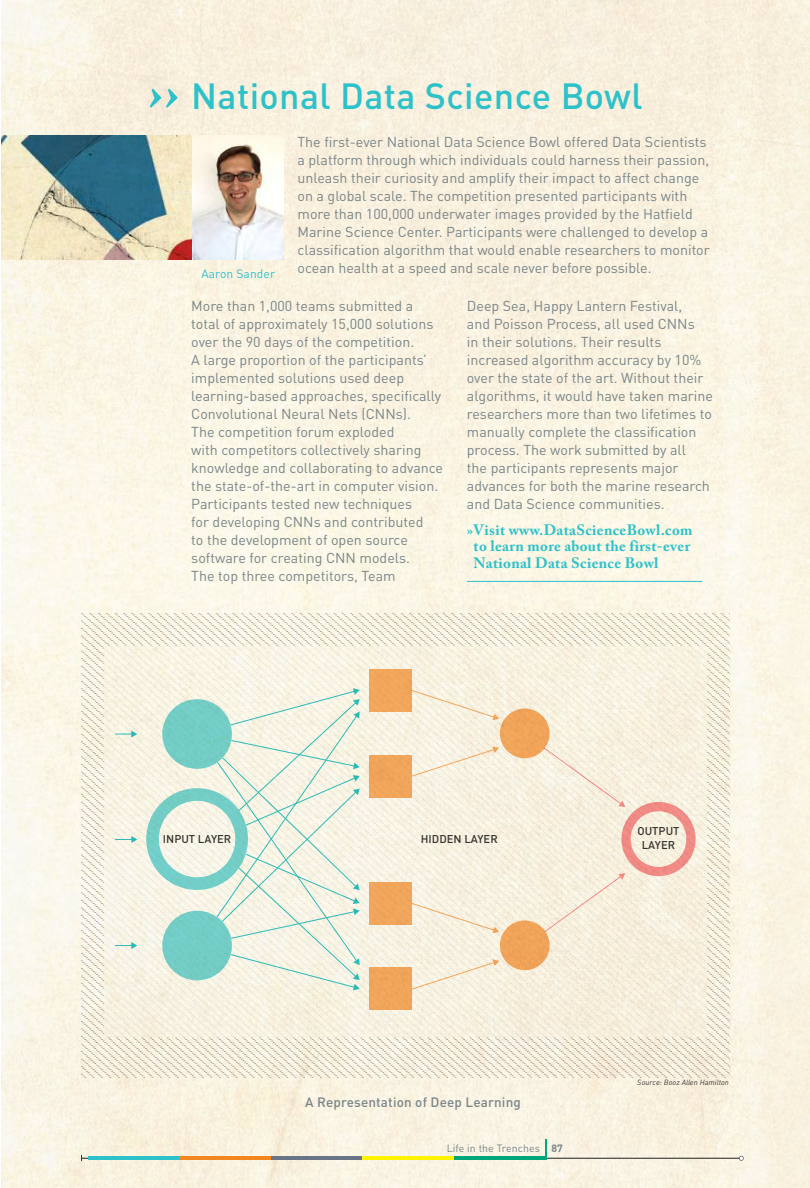
<style>
.page{position:relative;width:810px;height:1188px;background:#fff}
.page>*{position:absolute;margin:0;border:0;box-sizing:border-box;transform-origin:0 0}
.t1{font:italic 700 63px "Adobe Caslon Pro";color:#2dc1c9}
.t2{font:500 36px "DINOT";letter-spacing:.01em;color:#2dc1c9}
.t3{font:700 15px/16.5px "Adobe Caslon Pro";letter-spacing:.02em;color:#2dc1c9}
.t4{font:14.25px/18px "DINOT";color:#7a8689}
.t5{font:500 13.5px "DINOT";letter-spacing:.01em;color:#7a8689}
.t6{font:12px "DINOT";letter-spacing:.01em;color:#2dc1c9}
.t7{font:500 11.25px/14.1px "DINOT";color:#373634;text-align:center}
.t8{font:10.5px "DINOT";letter-spacing:.01em;color:#7a8689}
.t9{font:italic 7.5px "DINOT";letter-spacing:.01em;color:#373634}
.s1{font-weight:600}
.s2{font-weight:700}
</style>
<div class="page">
<img style="left:2px;top:0;width:808px;height:1188px">
<img style="left:1px;top:135px;width:192px;height:125px">
<img style="left:193px;top:135px;width:91px;height:125px">
<svg style="left:82px;top:614px;width:647px;height:463px;background:#efeada"></svg>
<div style="left:104px;top:647px;width:603px;height:390px;background:linear-gradient(to right,#f7f3e4,#f6efdd)"></div>
<div style="left:500px;top:709px;width:50px;height:49px;background:#f0a559;border-radius:50%"></div>
<div style="left:500px;top:920px;width:50px;height:50px;background:#f0a459;border-radius:50%"></div>
<div style="left:369px;top:669px;width:43px;height:43px;background:#f2a75b"></div>
<div style="left:369px;top:755px;width:43px;height:42px;background:#f0a65b"></div>
<div style="left:369px;top:882px;width:43px;height:43px;background:#f1a65b"></div>
<div style="left:369px;top:968px;width:43px;height:42px;background:#f1a55a"></div>
<svg style="left:412px;top:690px;width:87px;height:30px;background:#f6eedb"></svg>
<svg style="left:412px;top:746px;width:87px;height:30px;background:#f6eedd"></svg>
<svg style="left:412px;top:903px;width:87px;height:30px;background:#f6eddb"></svg>
<svg style="left:412px;top:959px;width:87px;height:30px;background:#f6eedb"></svg>
<svg style="left:146px;top:688px;width:214px;height:303px;background:#daeadd"></svg>
<svg style="left:544px;top:748px;width:152px;height:184px;background:#f5e7d7"></svg>
<svg style="left:115px;top:731px;width:22px;height:7px"></svg>
<svg style="left:115px;top:836px;width:22px;height:7px"></svg>
<svg style="left:115px;top:942px;width:22px;height:7px"></svg>
<hr style="left:467px;top:581px;width:235px;height:1px;background:#2dc1c9">
<hr style="left:81px;top:1158px;width:660px;height:1px;background:#373634">
<svg style="left:739px;top:1156px;width:5px;height:5px"></svg>
<hr style="left:88px;top:1156px;width:92px;height:4px;background:#2dc1c9">
<hr style="left:271px;top:1156px;width:91px;height:4px;background:#6a7487">
<hr style="left:362px;top:1156px;width:92px;height:4px;background:#fff300">
<hr style="left:454px;top:1156px;width:92px;height:4px;background:#00a77a">
<hr style="left:545px;top:1140px;width:2px;height:20px;background:#00a77a">
<hr style="left:179px;top:1156px;width:92px;height:4px;background:#f3871f">
<h1 class="t1" style="left:148px;top:62px;width:33px">››</h1>
<h2 class="t2" style="left:191px;top:71px;width:453px">National Data Science Bowl</h2>
<p class="t4" style="left:297px;top:132px;width:414px">The first-ever National Data Science Bowl offered Data Scientists a platform through which individuals could harness their passion, unleash their curiosity and amplify their impact to affect change on a global scale. The competition presented participants with more than 100,000 underwater images provided by the Hatfield Marine Science Center. Participants were challenged to develop a classification algorithm that would enable researchers to monitor ocean health at a speed and scale never before possible.</p>
<p class="t4" style="left:191px;top:296px;width:253px">More than 1,000 teams submitted a total of approximately 15,000 solutions over the 90 days of the competition.<br>A large proportion of the participants’ implemented solutions used deep learning-based approaches, specifically Convolutional Neural Nets (CNNs).<br>The competition forum exploded<br>with competitors collectively sharing knowledge and collaborating to advance the state-of-the-art in computer vision.<br>Participants tested new techniques<br>for developing CNNs and contributed<br>to the development of open source software for creating CNN models.<br>The top three competitors, Team</p>
<p class="t4" style="left:467px;top:296px;width:248px">Deep Sea, Happy Lantern Festival,<br>and Poisson Process, all used CNNs<br>in their solutions. Their results increased algorithm accuracy by 10% over the state of the art. Without their algorithms, it would have taken marine researchers more than two lifetimes to manually complete the classification process. The work submitted by all<br>the participants represents major advances for both the marine research and Data Science communities.</p>
<p class="t6" style="left:201px;top:266px;width:75px">Aaron Sander</p>
<p class="t3" style="left:474px;top:521px;width:220px;text-indent:-7px"><span class="s1">»</span>Visit www.DataScienceBowl.com to learn more about the first-ever<br>National Data Science Bowl</p>
<p class="t7" style="left:163px;top:832px;width:70px">INPUT LAYER</p>
<p class="t7" style="left:421px;top:831px;width:78px">HIDDEN LAYER</p>
<p class="t7" style="left:638px;top:824px;width:44px">OUTPUT<br>LAYER</p>
<p class="t5" style="left:305px;top:1093px;width:217px">A Representation of Deep Learning</p>
<p class="t8" style="left:447px;top:1141px;width:118px">Life in the Trenches <span class="s2">87</span></p>
<p class="t9" style="left:637px;top:1077px;width:93px">Source: Booz Allen Hamilton</p>
</div>
